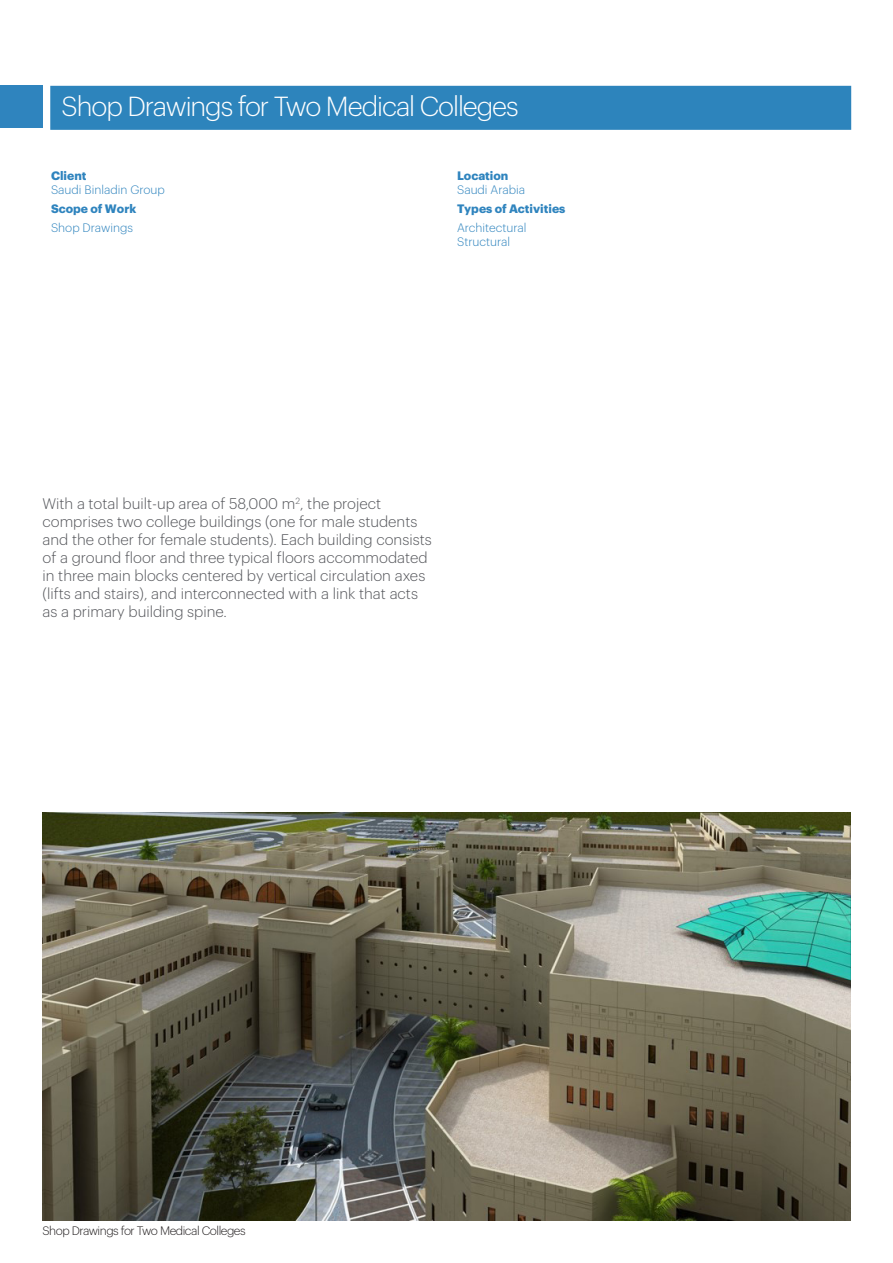
<style>
.page{position:relative;width:893px;height:1263px;background:#fff}
.page>*{position:absolute;margin:0;border:0;box-sizing:border-box;transform-origin:0 0}
.t1{font:300 27px "Graphik";letter-spacing:-.04em;color:#fff}
.t2{font:300 15px/18px "Graphik";color:#54555a}
.t3{font:300 12px "Graphik";color:#2f84be}
.t4{font:700 12px "Graphik";color:#2f84be}
.t5{font:300 12px "Graphik";letter-spacing:-.04em;color:#231f20}
</style>
<div class="page">
<div style="left:0;top:85px;width:43px;height:43px;background:#2f84be"></div>
<div style="left:50px;top:86px;width:801px;height:44px;background:#2d84bc;border:2px solid #2d84bc"></div>
<img style="left:43px;top:812px;width:807px;height:408px">
<p class="t1" style="left:62px;top:87px;width:459px">Shop Drawings for Two Medical Colleges</p>
<p class="t4" style="left:51px;top:166px;width:37px">Client</p>
<p class="t3" style="left:51px;top:181px;width:115px">Saudi Binladin Group</p>
<p class="t4" style="left:51px;top:199px;width:87px">Scope of Work</p>
<p class="t3" style="left:51px;top:219px;width:84px">Shop Drawings</p>
<p class="t4" style="left:457px;top:166px;width:53px">Location</p>
<p class="t3" style="left:457px;top:181px;width:70px">Saudi Arabia</p>
<p class="t4" style="left:457px;top:199px;width:110px">Types of Activities</p>
<p class="t3" style="left:457px;top:219px;width:71px">Architectural</p>
<p class="t3" style="left:457px;top:233px;width:55px">Structural</p>
<p class="t2" style="left:43px;top:493px;width:391px">With a total built-up area of 58,000 m<sup>2</sup>, the project comprises two college buildings (one for male students and the other for female students). Each building consists of a ground floor and three typical floors accommodated in three main blocks centered by vertical circulation axes (lifts and stairs), and interconnected with a link that acts as a primary building spine.</p>
<p class="t5" style="left:43px;top:1222px;width:205px">Shop Drawings for Two Medical Colleges</p>
</div>
